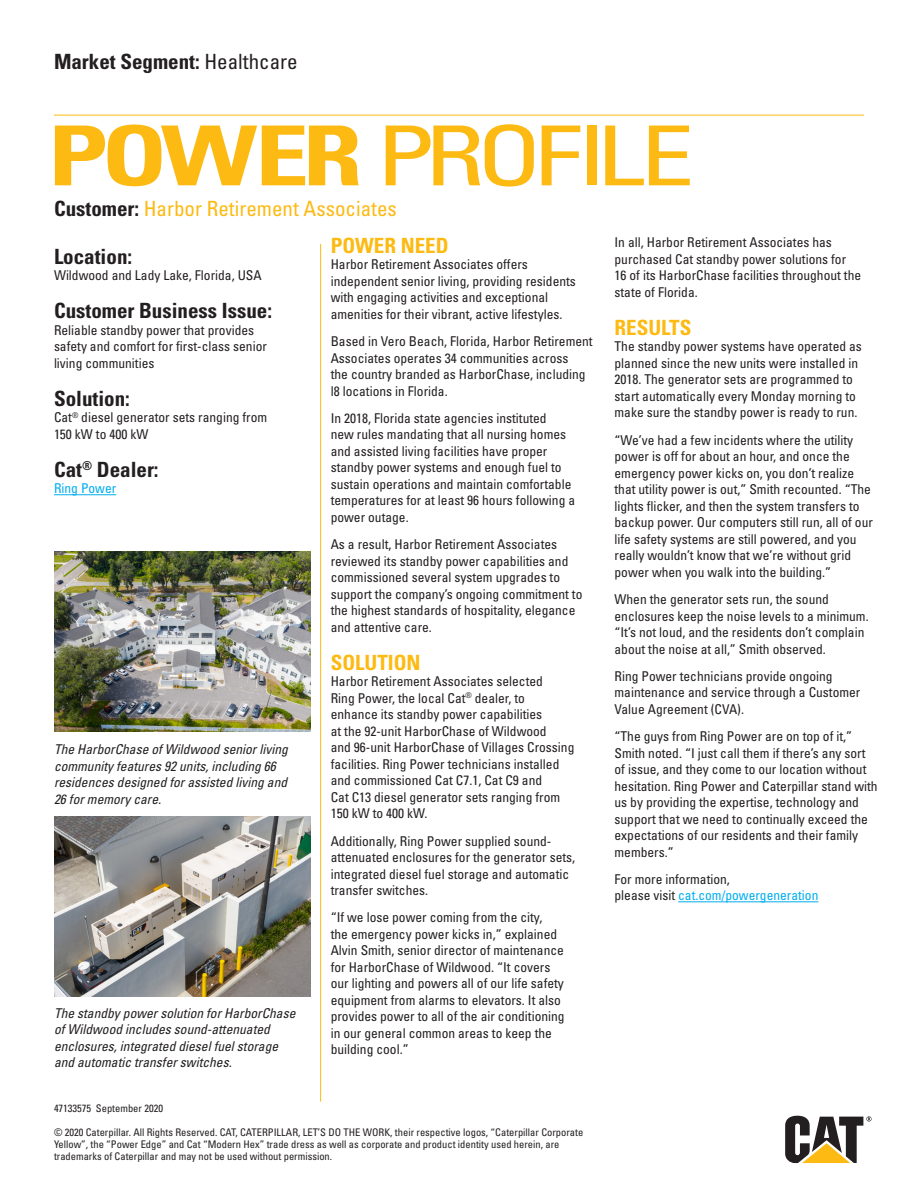
<style>
.page{position:relative;width:918px;height:1188px;background:#fff}
.page>*{position:absolute;margin:0;border:0;box-sizing:border-box;transform-origin:0 0}
.t1{font:condensed 82.8px "Univers LT Std";letter-spacing:-.08em;color:#fcba13;scale:1.3 1}
.Subhead{font:700 condensed 21px "Univers LT Std";color:#231f20}
.Subhead-2{font:condensed 21px "Univers LT Std";color:#fcba13}
.Subhead-3{font:700 condensed 21px "Univers LT Std";color:#fcba13}
.Body_Copy{font:condensed 13.5px/16.5px "Univers LT Std";color:#231f20}
.Photo_Caption{font:italic condensed 13.5px/16.5px "Univers LT Std";color:#231f20}
.Body_Copy-2{font:condensed 13.5px "Univers LT Std";color:#00aeef}
.t2{font:condensed 10.5px/12px "Univers LT Std";color:#231f20}
.s1{font-weight:400}
.s2{font-weight:700}
.s3{font-weight:700;color:#231f20}
.s4{color:#00aeef}
</style>
<div class="page">
<img style="left:54px;top:552px;width:256px;height:180px">
<img style="left:54px;top:816px;width:256px;height:180px">
<hr style="left:678px;top:901px;width:140px;height:1px;background:#00aeef">
<hr style="left:320px;top:244px;width:1px;height:858px;background:#fcba13">
<hr style="left:54px;top:115px;width:810px;height:1px;background:#fcba13">
<svg style="left:785px;top:1116px;width:87px;height:47px"></svg>
<hr style="left:54px;top:494px;width:62px;height:1px;background:#00aeef">
<p class="Subhead" style="left:54px;top:49px;width:245px">Market Segment: <span class="s1">Healthcare</span></p>
<p class="t1" style="left:48px;top:103px;width:499px"><span class="s2">POWER</span> PROFILE</p>
<p class="Subhead-2" style="left:54px;top:195px;width:344px"><span class="s3">Customer:</span> Harbor Retirement Associates</p>
<p class="Subhead" style="left:54px;top:243px;width:80px">Location:</p>
<p class="Body_Copy" style="left:54px;top:267px;width:209px">Wildwood and Lady Lake, Florida, USA</p>
<p class="Subhead" style="left:54px;top:298px;width:220px">Customer Business Issue:</p>
<p class="Body_Copy" style="left:54px;top:321px;width:214px">Reliable standby power that provides safety and comfort for first-class senior living communities</p>
<p class="Subhead" style="left:54px;top:385px;width:77px">Solution:</p>
<p class="Body_Copy" style="left:54px;top:409px;width:215px">Cat<sup>®</sup> diesel generator sets ranging from<br>150 kW to 400 kW</p>
<p class="Subhead" style="left:54px;top:457px;width:106px">Cat<sup>®</sup> Dealer:</p>
<p class="Body_Copy-2" style="left:54px;top:480px;width:64px">Ring Power</p>
<p class="Subhead-3" style="left:331px;top:232px;width:119px">POWER NEED</p>
<p class="Body_Copy" style="left:331px;top:256px;width:247px">Harbor Retirement Associates offers independent senior living, providing residents with engaging activities and exceptional amenities for their vibrant, active lifestyles.</p>
<p class="Body_Copy" style="left:331px;top:333px;width:263px">Based in Vero Beach, Florida, Harbor Retirement Associates operates 34 communities across<br>the country branded as HarborChase, including l8 locations in Florida.</p>
<p class="Body_Copy" style="left:331px;top:410px;width:246px">In 2018, Florida state agencies instituted<br>new rules mandating that all nursing homes and assisted living facilities have proper standby power systems and enough fuel to sustain operations and maintain comfortable temperatures for at least 96 hours following a power outage.</p>
<p class="Body_Copy" style="left:331px;top:536px;width:253px">As a result, Harbor Retirement Associates reviewed its standby power capabilities and commissioned several system upgrades to support the company’s ongoing commitment to the highest standards of hospitality, elegance and attentive care.</p>
<p class="Subhead-3" style="left:331px;top:649px;width:91px">SOLUTION</p>
<p class="Body_Copy" style="left:331px;top:673px;width:245px">Harbor Retirement Associates selected<br>Ring Power, the local Cat<sup>®</sup> dealer, to enhance its standby power capabilities<br>at the 92-unit HarborChase of Wildwood<br>and 96-unit HarborChase of Villages Crossing facilities. Ring Power technicians installed and commissioned Cat C7.1, Cat C9 and<br>Cat C13 diesel generator sets ranging from 150 kW to 400 kW.</p>
<p class="Body_Copy" style="left:331px;top:832px;width:246px">Additionally, Ring Power supplied sound&shy;attenuated enclosures for the generator sets, integrated diesel fuel storage and automatic transfer switches.</p>
<p class="Body_Copy" style="left:331px;top:909px;width:235px">“If we lose power coming from the city,<br>the emergency power kicks in,” explained Alvin Smith, senior director of maintenance for HarborChase of Wildwood. “It covers our lighting and powers all of our life safety equipment from alarms to elevators. It also provides power to all of the air conditioning in our general common areas to keep the building cool.”</p>
<p class="Photo_Caption" style="left:54px;top:741px;width:235px">The HarborChase of Wildwood senior living community features 92 units, including 66 residences designed for assisted living and 26 for memory care.</p>
<p class="Photo_Caption" style="left:54px;top:1005px;width:243px">The standby power solution for HarborChase of Wildwood includes sound-attenuated enclosures, integrated diesel fuel storage and automatic transfer switches.</p>
<p class="t2" style="left:54px;top:1102px;width:111px">47133575 September 2020</p>
<p class="t2" style="left:54px;top:1126px;width:531px">© 2020 Caterpillar. All Rights Reserved. CAT, CATERPILLAR, LET’S DO THE WORK, their respective logos, “Caterpillar Corporate<br>Yellow”, the “Power Edge” and Cat “Modern Hex” trade dress as well as corporate and product identity used herein, are trademarks of Caterpillar and may not be used without permission.</p>
<p class="Body_Copy" style="left:615px;top:234px;width:248px">In all, Harbor Retirement Associates has purchased Cat standby power solutions for 16 of its HarborChase facilities throughout the state of Florida.</p>
<p class="Subhead-3" style="left:615px;top:315px;width:78px">RESULTS</p>
<p class="Body_Copy" style="left:615px;top:338px;width:249px">The standby power systems have operated as planned since the new units were installed in 2018. The generator sets are programmed to start automatically every Monday morning to make sure the standby power is ready to run.</p>
<p class="Body_Copy" style="left:615px;top:432px;width:260px">“We’ve had a few incidents where the utility power is off for about an hour, and once the emergency power kicks on, you don’t realize that utility power is out,” Smith recounted. “The lights flicker, and then the system transfers to backup power. Our computers still run, all of our life safety systems are still powered, and you really wouldn’t know that we’re without grid power when you walk into the building.”</p>
<p class="Body_Copy" style="left:615px;top:591px;width:256px">When the generator sets run, the sound enclosures keep the noise levels to a minimum. “It’s not loud, and the residents don’t complain about the noise at all,” Smith observed.</p>
<p class="Body_Copy" style="left:615px;top:668px;width:247px">Ring Power technicians provide ongoing maintenance and service through a Customer<br>Value Agreement (CVA).</p>
<p class="Body_Copy" style="left:615px;top:728px;width:265px">“The guys from Ring Power are on top of it,” Smith noted. “I just call them if there’s any sort of issue, and they come to our location without hesitation. Ring Power and Caterpillar stand with us by providing the expertise, technology and support that we need to continually exceed the expectations of our residents and their family members.”</p>
<p class="Body_Copy" style="left:615px;top:871px;width:205px">For more information,<br>please visit <span class="s4">cat.com/powergeneration</span></p>
</div>
